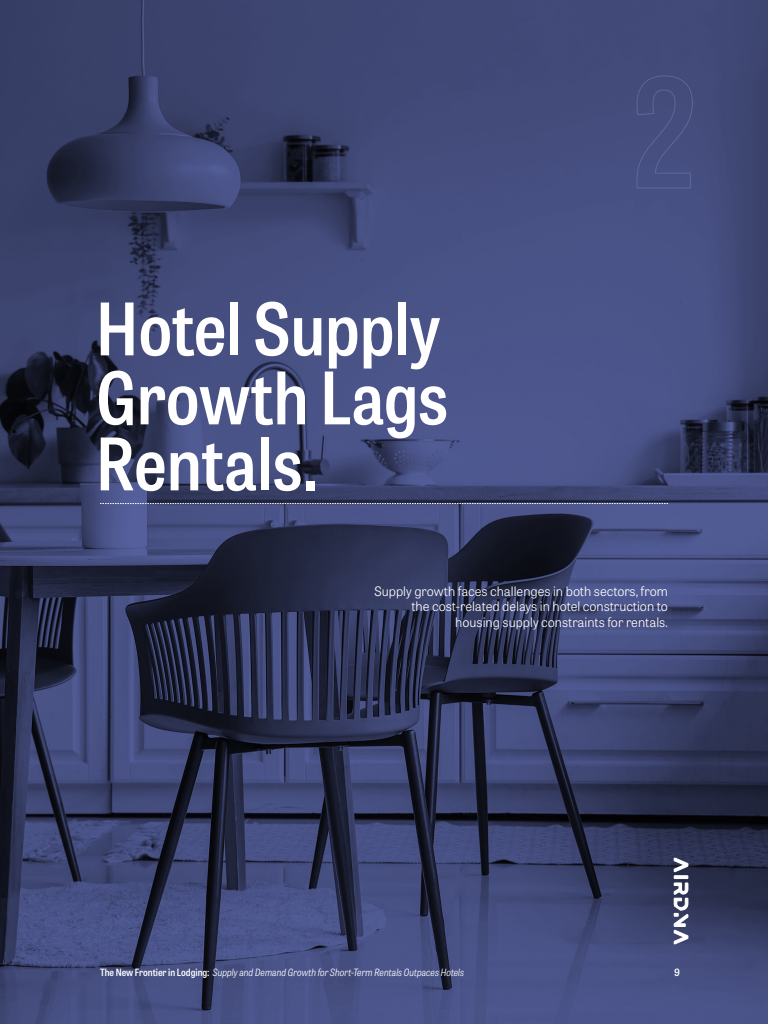
<style>
.page{position:relative;width:768px;height:1024px;background:#fff}
.page>*{position:absolute;margin:0;border:0;box-sizing:border-box;transform-origin:0 0}
.Header_-_title{font:600 semi-condensed 72px/67.5px "Tablet Gothic";color:#fff;text-align:justify}
.t1{font:300 13px "Tablet Gothic";color:#fff}
.Header_-_title-2{font:italic 300 semi-condensed 10px "Tablet Gothic";color:#fff}
.Header{font:600 10px "Tablet Gothic";color:#fff}
.s1{font-weight:600;font-style:normal}
</style>
<div class="page">
<img style="left:0;top:0;width:768px;height:1024px">
<svg style="left:674px;top:858px;width:14px;height:86px"></svg>
<svg style="left:100px;top:503px;width:568px;height:1px"></svg>
<p class="Header_-_title" style="left:96px;top:293px;width:353px">Hotel Supply Growth Lags Rentals.</p>
<p class="t1" style="left:375px;top:582px;width:295px">Supply growth faces challenges in both sectors, from</p>
<p class="t1" style="left:411px;top:598px;width:258px">the cost-related delays in hotel construction to</p>
<p class="t1" style="left:455px;top:614px;width:214px">housing supply constraints for rentals.</p>
<p class="Header_-_title-2" style="left:100px;top:965px;width:366px"><span class="s1">The New Frontier in Lodging:</span> Supply and Demand Growth for Short-Term Rentals Outpaces Hotels</p>
<p class="Header" style="left:674px;top:965px;width:7px">9</p>
</div>
